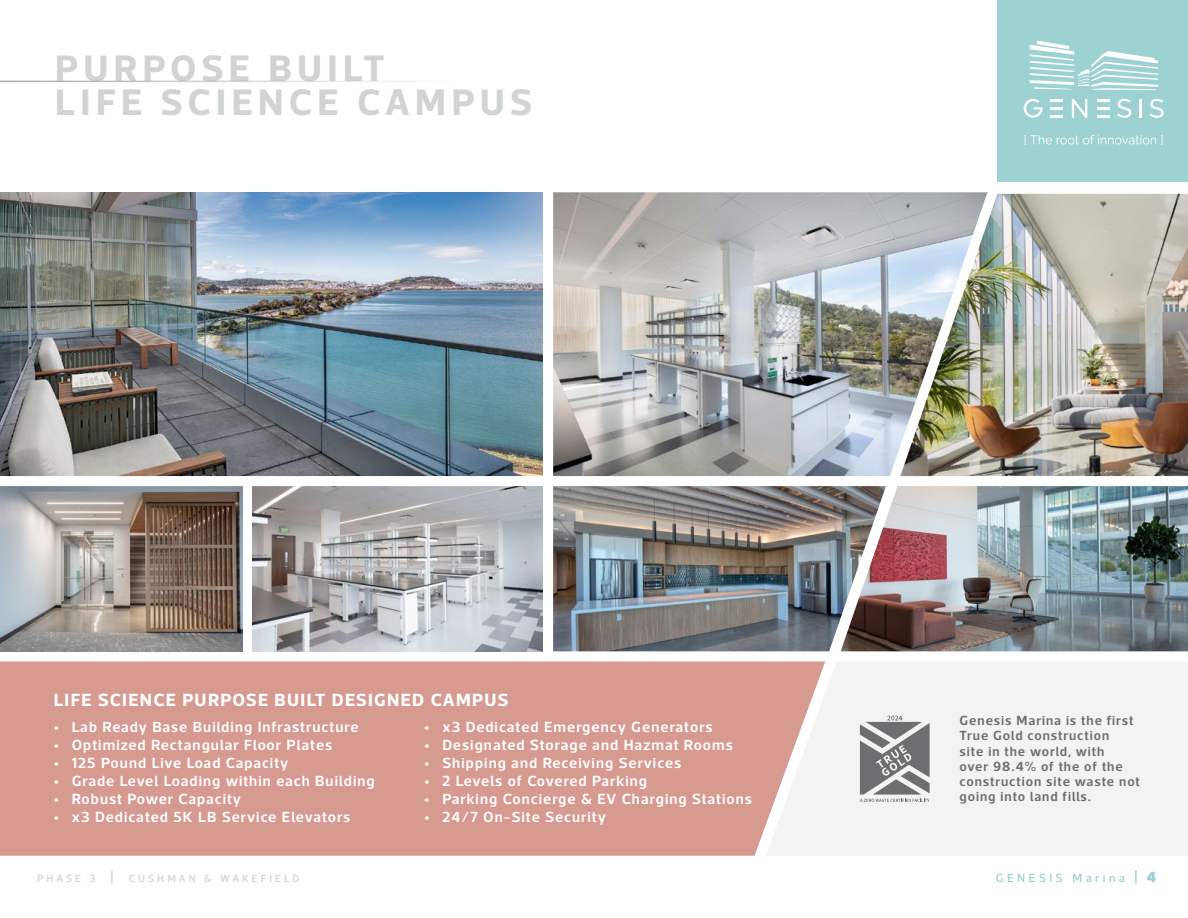
<style>
.page{position:relative;width:1188px;height:918px;background:#fff}
.page>*{position:absolute;margin:0;border:0;box-sizing:border-box;transform-origin:0 0}
.t1{font:700 37.5px/34.5px "Acto";letter-spacing:.14em;color:#d1d4d4}
.t2{font:700 18px "Acto";letter-spacing:.07em;color:#fff}
.t3{font:600 15px "Acto";letter-spacing:.07em;color:#fff}
.t4{font:600 13.5px/15.1px "Acto";letter-spacing:.07em;color:#6e6e70}
.t5{font:500 12px "Acto";letter-spacing:.29em;color:#9ed1d1}
.t6{font:500 10.5px "Acto";letter-spacing:.29em;color:#d1d4d4}
.s1{font-weight:700;font-size:15px}
.s2{font-weight:900;font-size:15px}
</style>
<div class="page">
<div style="left:825px;top:662px;width:363px;height:193px;background:#f3f3f3"></div>
<div style="left:0;top:662px;width:825px;height:194px;background:#d69a91"></div>
<hr style="left:0;top:81px;width:454px;height:1px;background:#a6a8ab">
<div style="left:998px;top:0;width:190px;height:182px;background:#9ed1d1"></div>
<svg style="left:1030px;top:41px;width:128px;height:49px"></svg>
<svg style="left:1050px;top:116px;width:13px;height:2px"></svg>
<svg style="left:1097px;top:116px;width:12px;height:2px"></svg>
<svg style="left:1050px;top:99px;width:13px;height:2px"></svg>
<svg style="left:1072px;top:99px;width:15px;height:19px"></svg>
<svg style="left:1117px;top:99px;width:14px;height:19px"></svg>
<hr style="left:1139px;top:99px;width:3px;height:19px;background:#fff">
<svg style="left:1150px;top:99px;width:14px;height:19px"></svg>
<svg style="left:1050px;top:107px;width:13px;height:2px"></svg>
<svg style="left:1097px;top:99px;width:12px;height:2px"></svg>
<svg style="left:1097px;top:107px;width:12px;height:2px"></svg>
<svg style="left:1024px;top:99px;width:19px;height:19px"></svg>
<svg style="left:1024px;top:135px;width:139px;height:10px"></svg>
<svg style="left:860px;top:716px;width:70px;height:86px"></svg>
<img style="left:987px;top:194px;width:201px;height:282px">
<img style="left:886px;top:486px;width:302px;height:165px">
<img style="left:553px;top:192px;width:434px;height:284px">
<img style="left:553px;top:486px;width:333px;height:165px">
<img style="left:253px;top:486px;width:290px;height:165px">
<img style="left:0;top:486px;width:242px;height:165px">
<img style="left:0;top:192px;width:543px;height:284px">
<h1 class="t1" style="left:55px;top:50px;width:478px">PURPOSE BUILT<br>LIFE SCIENCE CAMPUS</h1>
<p class="t2" style="left:54px;top:689px;width:456px">LIFE SCIENCE PURPOSE BUILT DESIGNED CAMPUS</p>
<p class="t3" style="left:54px;top:718px;width:306px">• Lab Ready Base Building Infrastructure</p>
<p class="t3" style="left:54px;top:736px;width:280px">• Optimized Rectangular Floor Plates</p>
<p class="t3" style="left:54px;top:754px;width:236px">• 125 Pound Live Load Capacity</p>
<p class="t3" style="left:54px;top:772px;width:322px">• Grade Level Loading within each Building</p>
<p class="t3" style="left:54px;top:790px;width:189px">• Robust Power Capacity</p>
<p class="t3" style="left:54px;top:808px;width:298px">• x3 Dedicated 5K LB Service Elevators</p>
<p class="t3" style="left:424px;top:718px;width:290px">• x3 Dedicated Emergency Generators</p>
<p class="t3" style="left:424px;top:736px;width:310px">• Designated Storage and Hazmat Rooms</p>
<p class="t3" style="left:424px;top:754px;width:258px">• Shipping and Receiving Services</p>
<p class="t3" style="left:424px;top:772px;width:224px">• 2 Levels of Covered Parking</p>
<p class="t3" style="left:424px;top:790px;width:329px">• Parking Concierge &amp; EV Charging Stations</p>
<p class="t3" style="left:424px;top:808px;width:183px">• 24/7 On-Site Security</p>
<p class="t4" style="left:960px;top:713px;width:182px">Genesis Marina is the first<br>True Gold construction<br>site in the world, with<br>over 98.4% of the of the construction site waste not going into land fills.</p>
<p class="t6" style="left:37px;top:872px;width:264px">PHASE 3 <span class="s1">|</span> CUSHMAN &amp; WAKEFIELD</p>
<p class="t5" style="left:996px;top:870px;width:162px">GENESIS Marina <span class="s1">|</span> <span class="s2">4</span></p>
</div>
